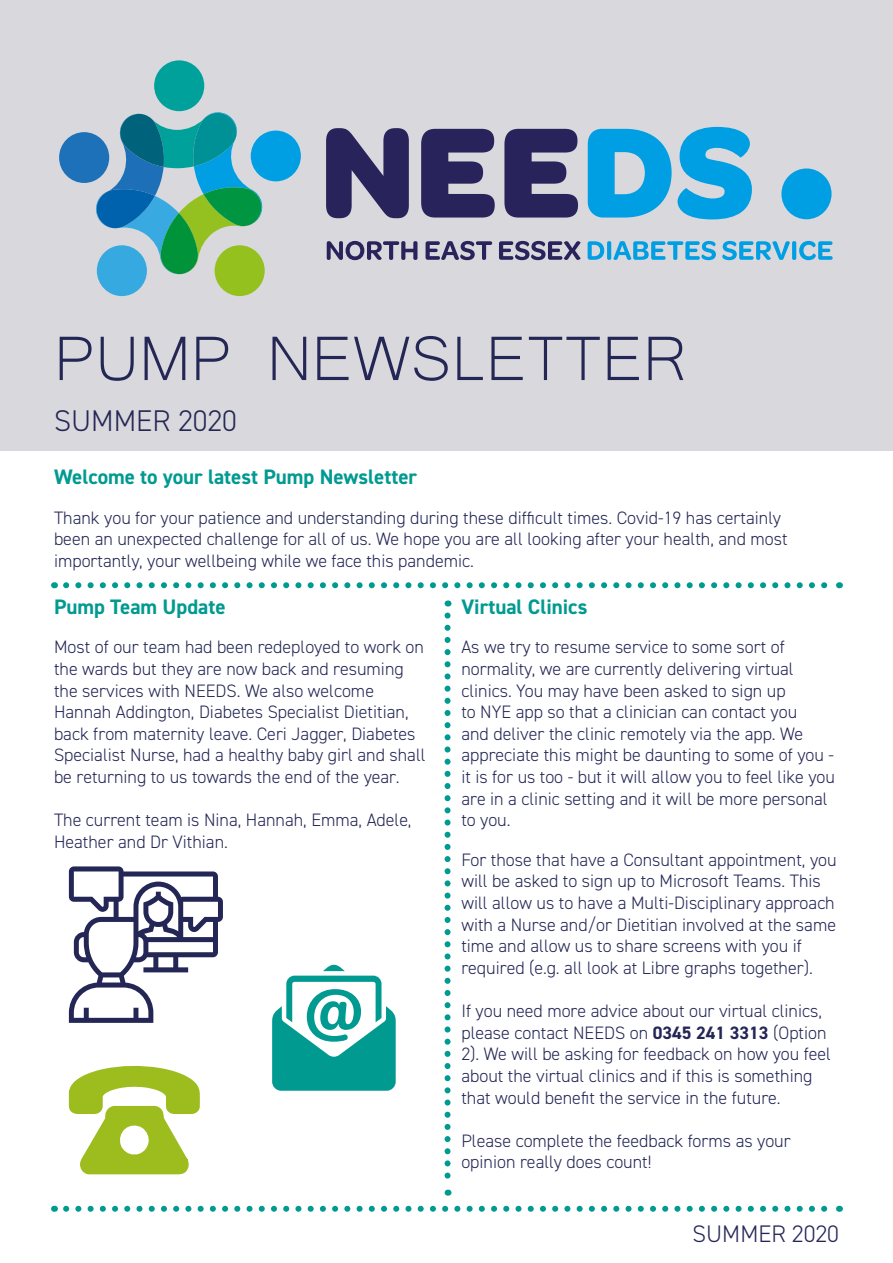
<style>
.page{position:relative;width:893px;height:1263px;background:#fff}
.page>*{position:absolute;margin:0;border:0;box-sizing:border-box;transform-origin:0 0}
.t1{font:81px "Microsoft Yi Baiti";color:#242755}
.t2{font:300 30px "DIN2014";color:#242755}
.t3{font:300 24px "DIN2014";color:#242755}
.t4{font:700 21px "DIN2014";color:#009a91}
.t5{font:300 18px/21.6px "DIN2014";color:#242755}
.s1{font-weight:700}
</style>
<div class="page">
<div style="left:0;top:0;width:893px;height:451px;background:#d9d8dd"></div>
<svg style="left:326px;top:128px;width:83px;height:90px"></svg>
<svg style="left:421px;top:129px;width:74px;height:89px"></svg>
<svg style="left:504px;top:129px;width:74px;height:89px"></svg>
<svg style="left:588px;top:127px;width:164px;height:92px"></svg>
<svg style="left:327px;top:241px;width:90px;height:19px"></svg>
<svg style="left:426px;top:241px;width:66px;height:19px"></svg>
<svg style="left:499px;top:241px;width:82px;height:19px"></svg>
<svg style="left:588px;top:241px;width:16px;height:19px"></svg>
<svg style="left:607px;top:241px;width:4px;height:19px"></svg>
<svg style="left:613px;top:241px;width:103px;height:19px"></svg>
<svg style="left:722px;top:241px;width:68px;height:19px"></svg>
<svg style="left:792px;top:241px;width:4px;height:19px"></svg>
<svg style="left:799px;top:241px;width:33px;height:19px"></svg>
<div style="left:781px;top:168px;width:50px;height:51px;background:#009fe3;border-radius:50%"></div>
<svg style="left:95px;top:112px;width:168px;height:162px"></svg>
<div style="left:154px;top:60px;width:50px;height:51px;background:#00a19a;border-radius:50%"></div>
<div style="left:251px;top:131px;width:50px;height:50px;background:#009fe3;border-radius:50%"></div>
<div style="left:215px;top:245px;width:50px;height:51px;background:#95c11f;border-radius:50%"></div>
<div style="left:97px;top:245px;width:50px;height:51px;background:#36a9e1;border-radius:50%"></div>
<div style="left:59px;top:132px;width:50px;height:51px;background:#1d71b8;border-radius:50%"></div>
<svg style="left:66px;top:1206px;width:762px;height:6px"></svg>
<svg style="left:445px;top:615px;width:6px;height:581px"></svg>
<svg style="left:66px;top:582px;width:762px;height:6px"></svg>
<svg style="left:69px;top:866px;width:154px;height:157px"></svg>
<svg style="left:272px;top:965px;width:124px;height:126px"></svg>
<svg style="left:69px;top:1065px;width:131px;height:109px"></svg>
<p class="t1" style="left:54px;top:311px;width:635px">PUMP NEWSLETTER</p>
<p class="t2" style="left:54px;top:403px;width:184px">SUMMER 2020</p>
<p class="t4" style="left:54px;top:463px;width:365px">Welcome to your latest Pump Newsletter</p>
<p class="t5" style="left:54px;top:507px;width:735px">Thank you for your patience and understanding during these difficult times. Covid-19 has certainly been an unexpected challenge for all of us. We hope you are all looking after your health, and most importantly, your wellbeing while we face this pandemic.</p>
<p class="t4" style="left:54px;top:593px;width:173px">Pump Team Update</p>
<p class="t5" style="left:54px;top:636px;width:373px">Most of our team had been redeployed to work on the wards but they are now back and resuming the services with NEEDS. We also welcome Hannah Addington, Diabetes Specialist Dietitian, back from maternity leave. Ceri Jagger, Diabetes Specialist Nurse, had a healthy baby girl and shall be returning to us towards the end of the year.</p>
<p class="t5" style="left:54px;top:809px;width:359px">The current team is Nina, Hannah, Emma, Adele,<br>Heather and Dr Vithian.</p>
<p class="t4" style="left:461px;top:593px;width:128px">Virtual Clinics</p>
<p class="t5" style="left:461px;top:636px;width:375px">As we try to resume service to some sort of normality, we are currently delivering virtual clinics. You may have been asked to sign up<br>to NYE app so that a clinician can contact you<br>and deliver the clinic remotely via the app. We appreciate this might be daunting to some of you - it is for us too - but it will allow you to feel like you are in a clinic setting and it will be more personal to you.</p>
<p class="t5" style="left:461px;top:849px;width:377px">For those that have a Consultant appointment, you will be asked to sign up to Microsoft Teams. This will allow us to have a Multi-Disciplinary approach with a Nurse and/or Dietitian involved at the same time and allow us to share screens with you if required (e.g. all look at Libre graphs together).</p>
<p class="t5" style="left:461px;top:1000px;width:371px">If you need more advice about our virtual clinics, please contact NEEDS on <span class="s1">0345 241 3313</span> (Option 2). We will be asking for feedback on how you feel about the virtual clinics and if this is something that would benefit the service in the future.</p>
<p class="t5" style="left:461px;top:1130px;width:331px">Please complete the feedback forms as your opinion really does count!</p>
<p class="t3" style="left:693px;top:1219px;width:148px">SUMMER 2020</p>
</div>
